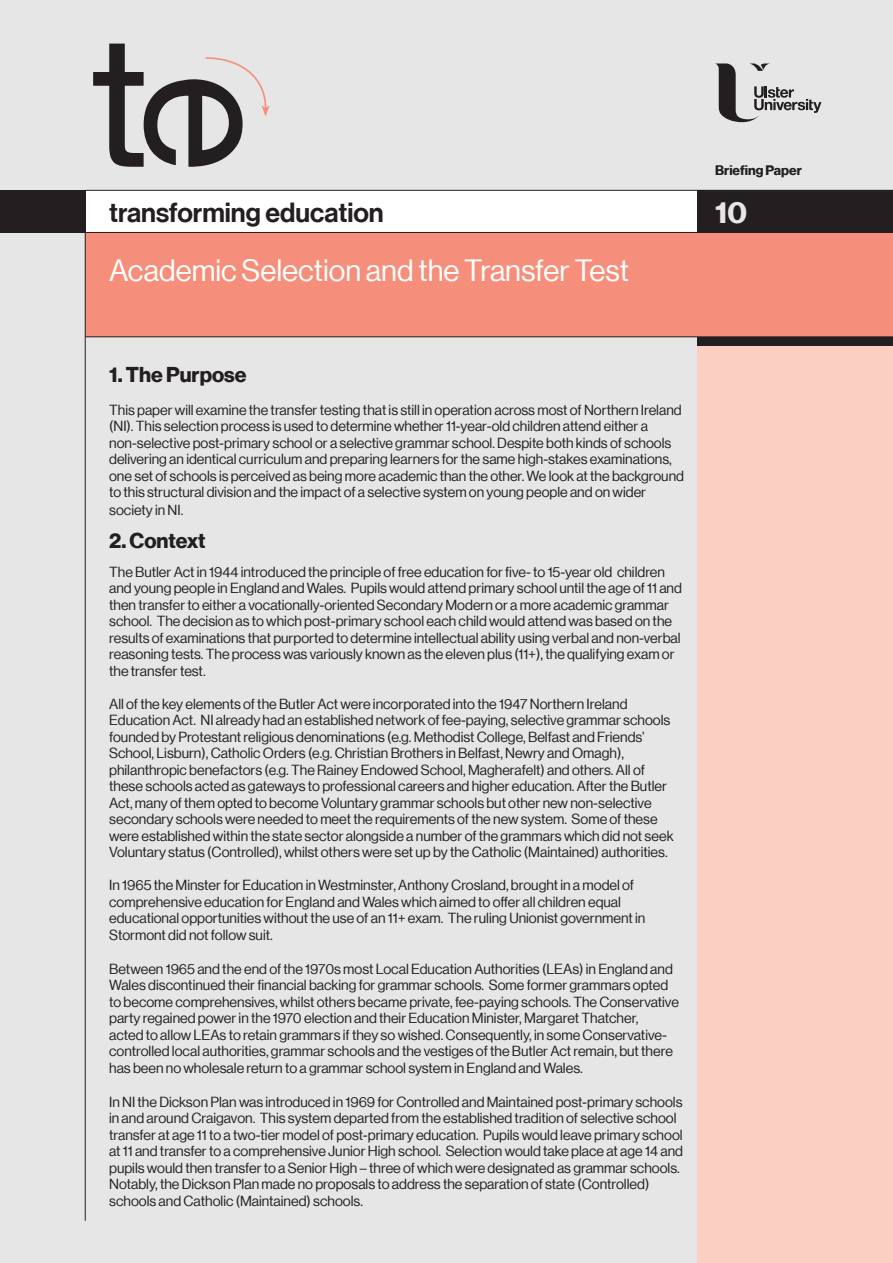
<style>
.page{position:relative;width:893px;height:1263px;background:#e5e6e5}
.page>*{position:absolute;margin:0;border:0;box-sizing:border-box;transform-origin:0 0}
.t1{font:30px "N Haas Grotesk DS Pro 55 Rg";color:#fff}
.t2{font:30px "N Haas Grotesk DS Pro 75 Bd";color:#e5e6e5}
.t3{font:27px "N Haas Grotesk DS Pro 65 Md";color:#231f20}
.t4{font:21px "N Haas Grotesk DS Pro 75 Bd";color:#231f20}
.t5{font:14.25px/16.5px "N Haas Grotesk DS Pro 55 Rg";color:#231f20}
.t6{font:13.5px "N Haas Grotesk DS Pro 75 Bd";color:#231f20}
</style>
<div class="page">
<div style="left:697px;top:337px;width:196px;height:926px;background:#fbcfc1"></div>
<div style="left:86px;top:190px;width:618px;height:43px;background:#fff"></div>
<div style="left:0;top:190px;width:85px;height:43px;background:#231f20"></div>
<div style="left:85px;top:232px;width:808px;height:105px;background:#f58f7b"></div>
<hr style="left:85px;top:337px;width:808px;height:1px;background:#231f20">
<hr style="left:85px;top:190px;width:808px;height:1px;background:#231f20">
<hr style="left:85px;top:232px;width:808px;height:1px;background:#231f20">
<div style="left:697px;top:190px;width:196px;height:43px;background:#231f20"></div>
<div style="left:697px;top:337px;width:196px;height:8px;background:#231f20"></div>
<svg style="left:93px;top:44px;width:177px;height:123px"></svg>
<svg style="left:715px;top:63px;width:106px;height:59px"></svg>
<hr style="left:85px;top:190px;width:1px;height:1031px;background:#231f20">
<p class="t6" style="left:715px;top:162px;width:88px">Briefing Paper</p>
<h2 class="t3" style="left:109px;top:197px;width:276px">transforming education</h2>
<h1 class="t2" style="left:715px;top:195px;width:33px">10</h1>
<h1 class="t1" style="left:109px;top:253px;width:521px">Academic Selection and the Transfer Test</h1>
<h3 class="t4" style="left:109px;top:362px;width:139px">1. The Purpose</h3>
<p class="t5" style="left:109px;top:402px;width:576px">This paper will examine the transfer testing that is still in operation across most of Northern Ireland (NI). This selection process is used to determine whether 11-year-old children attend either a non-selective post-primary school or a selective grammar school. Despite both kinds of schools delivering an identical curriculum and preparing learners for the same high-stakes examinations, one set of schools is perceived as being more academic than the other. We look at the background to this structural division and the impact of a selective system on young people and on wider</p>
<p class="t5" style="left:109px;top:502px;width:76px">society in NI.</p>
<h3 class="t4" style="left:109px;top:529px;width:98px">2. Context</h3>
<p class="t5" style="left:109px;top:564px;width:574px">The Butler Act in 1944 introduced the principle of free education for five- to 15-year old children and young people in England and Wales. Pupils would attend primary school until the age of 11 and then transfer to either a vocationally-oriented Secondary Modern or a more academic grammar school. The decision as to which post-primary school each child would attend was based on the results of examinations that purported to determine intellectual ability using verbal and non-verbal reasoning tests. The process was variously known as the eleven plus (11+), the qualifying exam or the transfer test.</p>
<p class="t5" style="left:109px;top:696px;width:566px">All of the key elements of the Butler Act were incorporated into the 1947 Northern Ireland Education Act. NI already had an established network of fee-paying, selective grammar schools founded by Protestant religious denominations (e.g. Methodist College, Belfast and Friends’ School, Lisburn), Catholic Orders (e.g. Christian Brothers in Belfast, Newry and Omagh), philanthropic benefactors (e.g. The Rainey Endowed School, Magherafelt) and others. All of these schools acted as gateways to professional careers and higher education. After the Butler Act, many of them opted to become Voluntary grammar schools but other new non-selective secondary schools were needed to meet the requirements of the new system. Some of these were established within the state sector alongside a number of the grammars which did not seek Voluntary status (Controlled), whilst others were set up by the Catholic (Maintained) authorities.</p>
<p class="t5" style="left:109px;top:877px;width:538px">In 1965 the Minster for Education in Westminster, Anthony Crosland, brought in a model of comprehensive education for England and Wales which aimed to offer all children equal educational opportunities without the use of an 11+ exam. The ruling Unionist government in Stormont did not follow suit.</p>
<p class="t5" style="left:109px;top:960px;width:571px">Between 1965 and the end of the 1970s most Local Education Authorities (LEAs) in England and Wales discontinued their financial backing for grammar schools. Some former grammars opted to become comprehensives, whilst others became private, fee-paying schools. The Conservative party regained power in the 1970 election and their Education Minister, Margaret Thatcher,<br>acted to allow LEAs to retain grammars if they so wished. Consequently, in some Conservative&shy;controlled local authorities, grammar schools and the vestiges of the Butler Act remain, but there has been no wholesale return to a grammar school system in England and Wales.</p>
<p class="t5" style="left:109px;top:1093px;width:575px">In NI the Dickson Plan was introduced in 1969 for Controlled and Maintained post-primary schools in and around Craigavon. This system departed from the established tradition of selective school transfer at age 11 to a two-tier model of post-primary education. Pupils would leave primary school at 11 and transfer to a comprehensive Junior High school. Selection would take place at age 14 and pupils would then transfer to a Senior High – three of which were designated as grammar schools.<br>Notably, the Dickson Plan made no proposals to address the separation of state (Controlled) schools and Catholic (Maintained) schools.</p>
</div>
